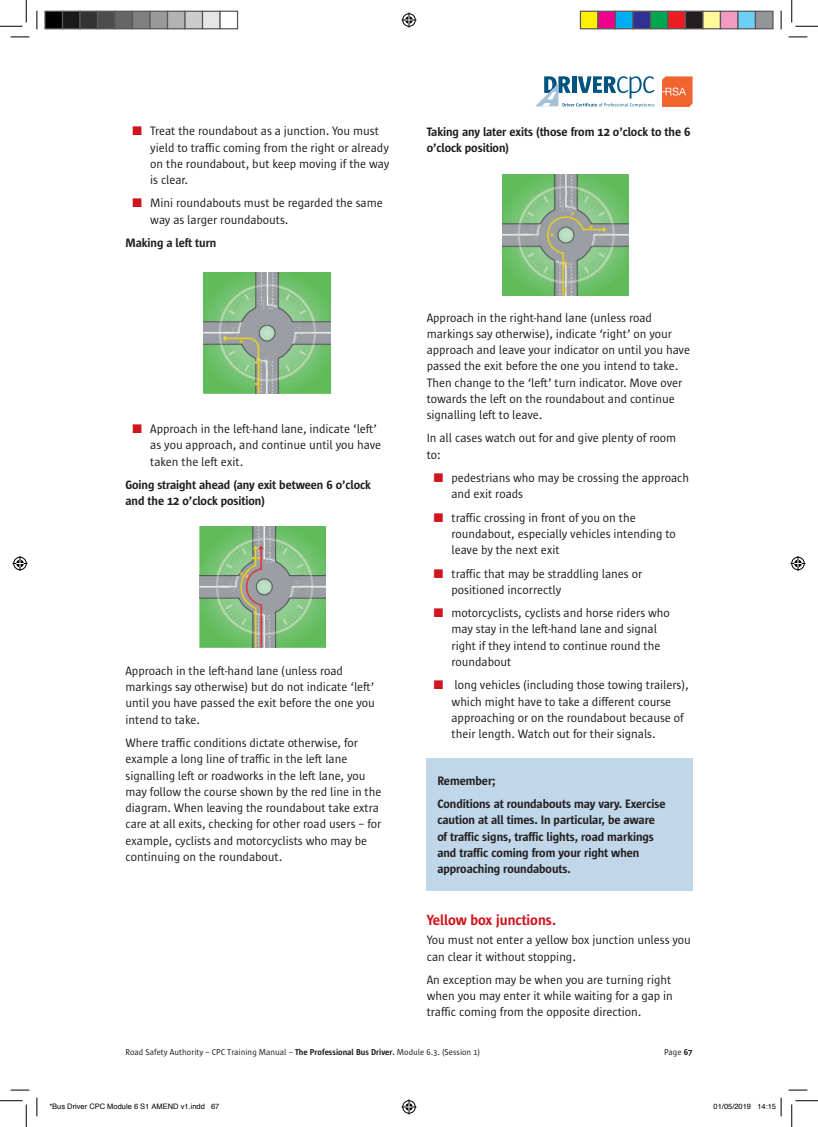
<style>
.page{position:relative;width:818px;height:1127px;background:#fff}
.page>*{position:absolute;margin:0;border:0;box-sizing:border-box;transform-origin:0 0}
.t1{font:600 15px "Sun Sans";color:#cf151d}
.t2{font:12.5px/16.2px "Sun Sans";letter-spacing:-.005em;color:#231f20}
.t3{font:600 12.5px/16.2px "Sun Sans";letter-spacing:-.005em;color:#231f20}
.t4{font:8.75px "Sun Sans";color:#231f20}
.t5{font:7.5px "Helvetica";color:#000}
.s1{color:#cf151d}
.s2{font-weight:600}
</style>
<div class="page">
<svg style="left:535px;top:76px;width:119px;height:31px"></svg>
<svg style="left:662px;top:76px;width:30px;height:31px"></svg>
<div style="left:427px;top:757px;width:266px;height:133px;background:#c0d6e9"></div>
<img style="left:502px;top:174px;width:127px;height:122px">
<img style="left:203px;top:272px;width:127px;height:121px">
<img style="left:200px;top:526px;width:125px;height:121px">
<svg style="left:11px;top:36px;width:18px;height:2px"></svg>
<svg style="left:788px;top:36px;width:19px;height:2px"></svg>
<svg style="left:11px;top:1089px;width:18px;height:1px"></svg>
<svg style="left:788px;top:1089px;width:19px;height:1px"></svg>
<svg style="left:36px;top:11px;width:2px;height:18px"></svg>
<svg style="left:36px;top:1097px;width:2px;height:18px"></svg>
<svg style="left:780px;top:11px;width:2px;height:18px"></svg>
<svg style="left:0;top:0;width:27px;height:27px"></svg>
<svg style="left:0;top:1100px;width:27px;height:26px"></svg>
<svg style="left:791px;top:0;width:27px;height:27px"></svg>
<svg style="left:791px;top:1100px;width:27px;height:26px"></svg>
<svg style="left:401px;top:13px;width:15px;height:15px"></svg>
<svg style="left:401px;top:1099px;width:15px;height:15px"></svg>
<svg style="left:13px;top:556px;width:15px;height:15px"></svg>
<svg style="left:790px;top:556px;width:15px;height:15px"></svg>
<div style="left:45px;top:11px;width:18px;height:18px;background:#000"></div>
<div style="left:44px;top:11px;width:19px;height:18px;border:1px solid #595959"></div>
<div style="left:63px;top:11px;width:17px;height:18px;background:#1a1a1a"></div>
<div style="left:62px;top:11px;width:19px;height:18px;border:1px solid #595959"></div>
<div style="left:80px;top:11px;width:18px;height:18px;background:#333"></div>
<div style="left:79px;top:11px;width:19px;height:18px;border:1px solid #595959"></div>
<div style="left:98px;top:11px;width:17px;height:18px;background:#4d4d4d"></div>
<div style="left:97px;top:11px;width:19px;height:18px;border:1px solid #595959"></div>
<div style="left:115px;top:11px;width:18px;height:18px;background:#666"></div>
<div style="left:114px;top:11px;width:19px;height:18px;border:1px solid #595959"></div>
<div style="left:133px;top:11px;width:17px;height:18px;background:#808080"></div>
<div style="left:132px;top:11px;width:19px;height:18px;border:1px solid #595959"></div>
<div style="left:150px;top:11px;width:18px;height:18px;background:#999"></div>
<div style="left:149px;top:11px;width:19px;height:18px;border:1px solid #595959"></div>
<div style="left:168px;top:11px;width:17px;height:18px;background:#b3b3b3"></div>
<div style="left:167px;top:11px;width:19px;height:18px;border:1px solid #595959"></div>
<div style="left:185px;top:11px;width:18px;height:18px;background:#ccc"></div>
<div style="left:184px;top:11px;width:19px;height:18px;border:1px solid #595959"></div>
<div style="left:203px;top:11px;width:17px;height:18px;background:#e6e6e6"></div>
<div style="left:202px;top:11px;width:19px;height:18px;border:1px solid #595959"></div>
<div style="left:219px;top:11px;width:19px;height:18px;border:1px solid #595959"></div>
<div style="left:580px;top:11px;width:18px;height:18px;background:#fff101"></div>
<div style="left:580px;top:11px;width:18px;height:18px;border:1px solid #595959"></div>
<div style="left:598px;top:11px;width:17px;height:18px;background:#ed028c"></div>
<div style="left:597px;top:11px;width:19px;height:18px;border:1px solid #595959"></div>
<div style="left:615px;top:11px;width:18px;height:18px;background:#00aeef"></div>
<div style="left:615px;top:11px;width:18px;height:18px;border:1px solid #595959"></div>
<div style="left:633px;top:11px;width:17px;height:18px;background:#2e3092"></div>
<div style="left:632px;top:11px;width:19px;height:18px;border:1px solid #595959"></div>
<div style="left:650px;top:11px;width:18px;height:18px;background:#00a54f"></div>
<div style="left:650px;top:11px;width:18px;height:18px;border:1px solid #595959"></div>
<div style="left:668px;top:11px;width:17px;height:18px;background:#ee1d23"></div>
<div style="left:667px;top:11px;width:19px;height:18px;border:1px solid #595959"></div>
<div style="left:685px;top:11px;width:18px;height:18px;background:#231f20"></div>
<div style="left:685px;top:11px;width:18px;height:18px;border:1px solid #595959"></div>
<div style="left:703px;top:11px;width:17px;height:18px;background:#fff79a"></div>
<div style="left:702px;top:11px;width:19px;height:18px;border:1px solid #595959"></div>
<div style="left:720px;top:11px;width:18px;height:18px;background:#f499c2"></div>
<div style="left:720px;top:11px;width:18px;height:18px;border:1px solid #595959"></div>
<div style="left:738px;top:11px;width:17px;height:18px;background:#6bcff6"></div>
<div style="left:737px;top:11px;width:19px;height:18px;border:1px solid #595959"></div>
<div style="left:755px;top:11px;width:18px;height:18px;background:#939598"></div>
<div style="left:755px;top:11px;width:18px;height:18px;border:1px solid #595959"></div>
<svg style="left:780px;top:1097px;width:2px;height:18px"></svg>
<p class="t2" style="left:150px;top:123px;width:241px;text-indent:-18px"><span class="s1">■</span> Treat the roundabout as a junction. You must yield to traffic coming from the right or already on the roundabout, but keep moving if the way is clear.</p>
<p class="t2" style="left:150px;top:195px;width:234px;text-indent:-18px"><span class="s1">■</span> Mini roundabouts must be regarded the same way as larger roundabouts.</p>
<p class="t3" style="left:125px;top:235px;width:93px">Making a left turn</p>
<p class="t2" style="left:150px;top:421px;width:233px;text-indent:-18px"><span class="s1">■</span> Approach in the left-hand lane, indicate ‘left’ as you approach, and continue until you have taken the left exit.</p>
<p class="t3" style="left:125px;top:476px;width:247px">Going straight ahead (any exit between 6 o’clock and the 12 o’clock position)</p>
<p class="t2" style="left:125px;top:662px;width:251px">Approach in the left-hand lane (unless road markings say otherwise) but do not indicate ‘left’ until you have passed the exit before the one you intend to take.</p>
<p class="t2" style="left:125px;top:734px;width:258px">Where traffic conditions dictate otherwise, for example a long line of traffic in the left lane signalling left or roadworks in the left lane, you may follow the course shown by the red line in the diagram. When leaving the roundabout take extra care at all exits, checking for other road users – for example, cyclists and motorcyclists who may be continuing on the roundabout.</p>
<p class="t3" style="left:427px;top:123px;width:265px">Taking any later exits (those from 12 o’clock to the 6 o’clock position)</p>
<p class="t2" style="left:427px;top:309px;width:265px">Approach in the right-hand lane (unless road markings say otherwise), indicate ‘right’ on your approach and leave your indicator on until you have passed the exit before the one you intend to take.<br>Then change to the ‘left’ turn indicator. Move over towards the left on the roundabout and continue signalling left to leave.</p>
<p class="t2" style="left:427px;top:430px;width:251px">In all cases watch out for and give plenty of room to:</p>
<p class="t2" style="left:451px;top:470px;width:239px;text-indent:-18px"><span class="s1">■</span> pedestrians who may be crossing the approach and exit roads</p>
<p class="t2" style="left:451px;top:509px;width:226px;text-indent:-18px"><span class="s1">■</span> traffic crossing in front of you on the roundabout, especially vehicles intending to leave by the next exit</p>
<p class="t2" style="left:451px;top:565px;width:192px;text-indent:-18px"><span class="s1">■</span> traffic that may be straddling lanes or positioned incorrectly</p>
<p class="t2" style="left:451px;top:605px;width:220px;text-indent:-18px"><span class="s1">■</span> motorcyclists, cyclists and horse riders who may stay in the left-hand lane and signal right if they intend to continue round the roundabout</p>
<p class="t2" style="left:451px;top:677px;width:239px;text-indent:-18px"><span class="s1">■</span> long vehicles (including those towing trailers), which might have to take a different course approaching or on the roundabout because of their length. Watch out for their signals.</p>
<p class="t3" style="left:437px;top:768px;width:230px;line-height:23.4px">Remember;<br>Conditions at roundabouts may vary. Exercise</p>
<p class="t3" style="left:437px;top:812px;width:219px">caution at all times. In particular, be aware of traffic signs, traffic lights, road markings and traffic coming from your right when approaching roundabouts.</p>
<p class="t1" style="left:427px;top:911px;width:131px">Yellow box junctions.</p>
<p class="t2" style="left:427px;top:932px;width:266px">You must not enter a yellow box junction unless you can clear it without stopping.</p>
<p class="t2" style="left:427px;top:971px;width:248px">An exception may be when you are turning right when you may enter it while waiting for a gap in traffic coming from the opposite direction.</p>
<p class="t4" style="left:125px;top:1046px;width:356px">Road Safety Authority – CPC Training Manual – <span class="s2">The Professional Bus Driver.</span> Module 6.3. (Session 1)</p>
<p class="t4" style="left:664px;top:1046px;width:30px">Page <span class="s2">67</span></p>
<p class="t5" style="left:49px;top:1100px;width:172px">*Bus Driver CPC Module 6 S1 AMEND v1.indd 67</p>
<p class="t5" style="left:713px;top:1100px;width:64px">01/05/2019 14:15</p>
</div>
